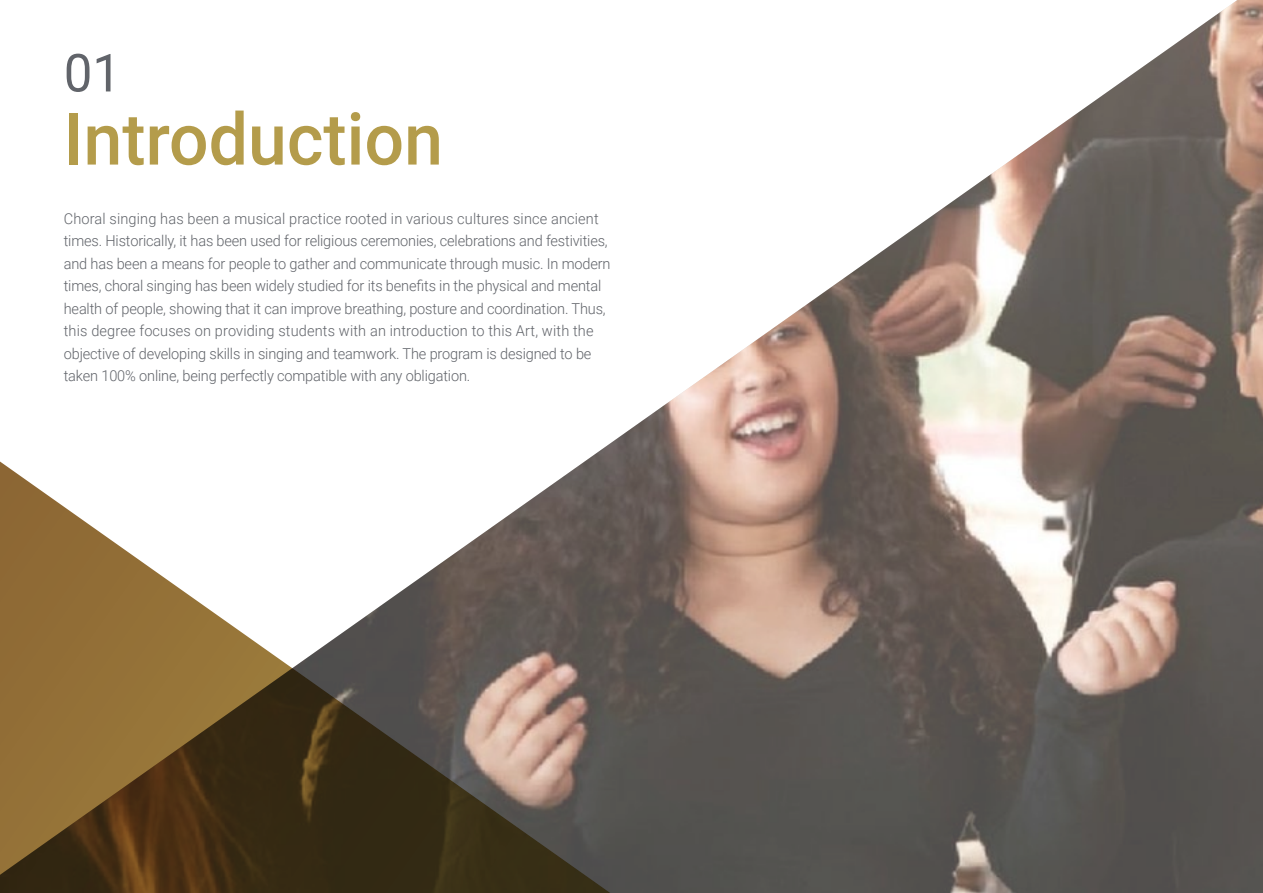
<style>
.page{position:relative;width:1263px;height:893px;background:#fff}
.page>*{position:absolute;margin:0;border:0;box-sizing:border-box;transform-origin:0 0}
.t1{font:500 72px "Roboto";color:#b49c4b}
.t2{font:52.5px "Roboto";color:#61646a}
.t3{font:300 15px/22.5px "Roboto";letter-spacing:-.01em;color:#61646a}
</style>
<div class="page">
<img style="left:606px;top:0;width:657px;height:893px">
<svg style="left:0;top:446px;width:640px;height:447px"></svg>
<h2 class="t2" style="left:64px;top:36px;width:59px">01</h2>
<h1 class="t1" style="left:64px;top:89px;width:381px">Introduction</h1>
<p class="t3" style="left:64px;top:207px;width:548px">Choral singing has been a musical practice rooted in various cultures since ancient times. Historically, it has been used for religious ceremonies, celebrations and festivities, and has been a means for people to gather and communicate through music. In modern times, choral singing has been widely studied for its benefits in the physical and mental health of people, showing that it can improve breathing, posture and coordination. Thus, this degree focuses on providing students with an introduction to this Art, with the objective of developing skills in singing and teamwork. The program is designed to be taken 100% online, being perfectly compatible with any obligation.</p>
</div>
